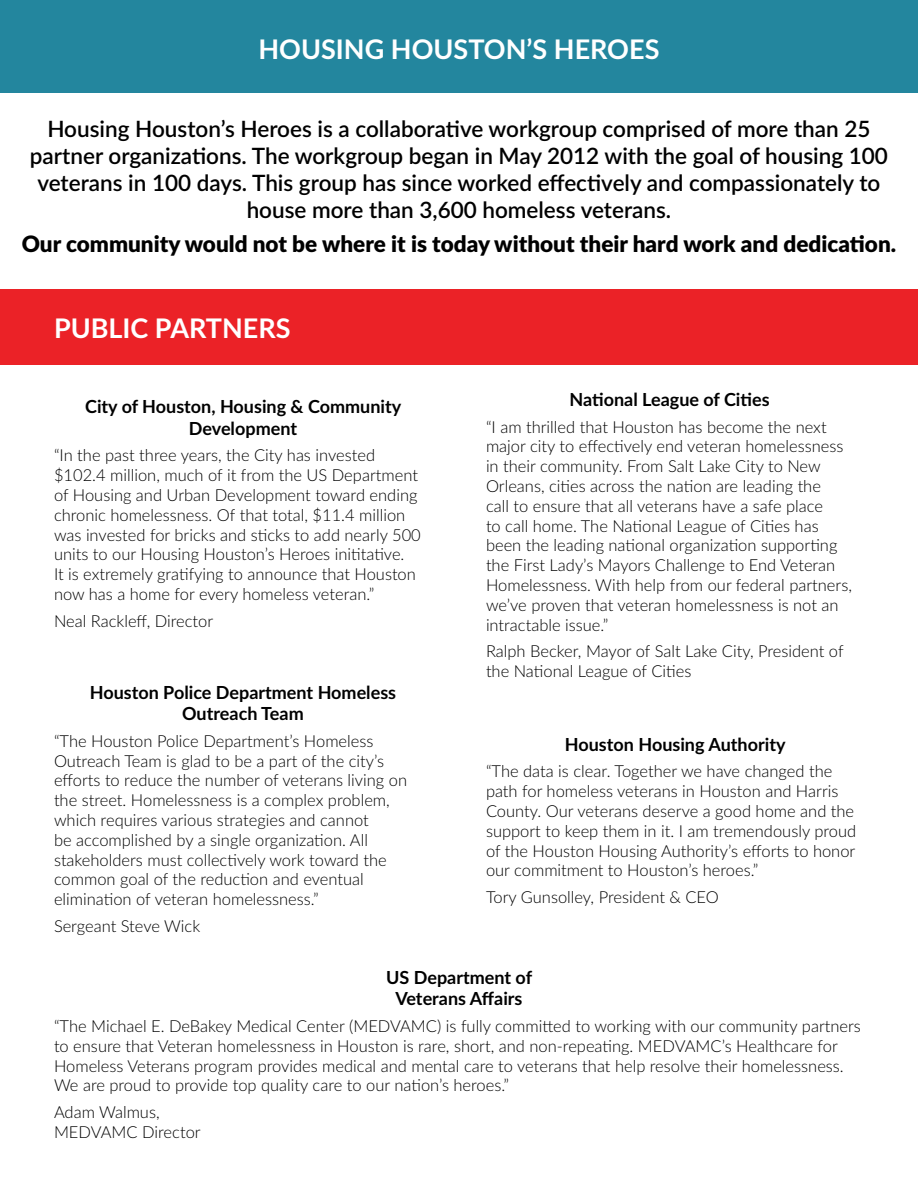
<style>
.page{position:relative;width:918px;height:1188px;background:#fff}
.page>*{position:absolute;margin:0;border:0;box-sizing:border-box;transform-origin:0 0}
.t1{font:700 27px "Lato";color:#fff}
.t2{font:600 22.5px/27px "Lato";color:#000;text-align:center}
.t3{font:900 22.5px "Lato";color:#000}
.t4{font:700 18px/21.6px "Lato";color:#000;text-align:center}
.t5{font:300 16.5px/19.8px "Lato";color:#000}
</style>
<div class="page">
<div style="left:0;top:0;width:918px;height:92px;background:#23869e"></div>
<div style="left:0;top:289px;width:918px;height:75px;background:#eb2227"></div>
<h1 class="t1" style="left:259px;top:30px;width:402px">HOUSING HOUSTON’S HEROES</h1>
<p class="t2" style="left:30px;top:115px;width:859px">Housing Houston’s Heroes is a collaborative workgroup comprised of more than 25 partner organizations. The workgroup began in May 2012 with the goal of housing 100 veterans in 100 days. This group has since worked effectively and compassionately to house more than 3,600 homeless veterans.</p>
<h2 class="t3" style="left:22px;top:227px;width:876px">Our community would not be where it is today without their hard work and dedication.</h2>
<h1 class="t1" style="left:54px;top:308px;width:238px">PUBLIC PARTNERS</h1>
<p class="t4" style="left:85px;top:395px;width:318px">City of Houston, Housing &amp; Community<br>Development</p>
<p class="t5" style="left:54px;top:445px;width:368px">“In the past three years, the City has invested $102.4 million, much of it from the US Department of Housing and Urban Development toward ending chronic homelessness. Of that total, $11.4 million was invested for bricks and sticks to add nearly 500 units to our Housing Houston’s Heroes inititative.<br>It is extremely gratifying to announce that Houston now has a home for every homeless veteran.”</p>
<p class="t5" style="left:54px;top:610px;width:161px">Neal Rackleff, Director</p>
<p class="t4" style="left:90px;top:680px;width:308px">Houston Police Department Homeless<br>Outreach Team</p>
<p class="t5" style="left:54px;top:730px;width:355px">“The Houston Police Department’s Homeless Outreach Team is glad to be a part of the city’s efforts to reduce the number of veterans living on the street. Homelessness is a complex problem, which requires various strategies and cannot<br>be accomplished by a single organization. All stakeholders must collectively work toward the common goal of the reduction and eventual elimination of veteran homelessness.”</p>
<p class="t5" style="left:54px;top:915px;width:148px">Sergeant Steve Wick</p>
<p class="t4" style="left:570px;top:388px;width:202px">National League of Cities</p>
<p class="t5" style="left:486px;top:416px;width:367px">“I am thrilled that Houston has become the next major city to effectively end veteran homelessness in their community. From Salt Lake City to New Orleans, cities across the nation are leading the<br>call to ensure that all veterans have a safe place<br>to call home. The National League of Cities has been the leading national organization supporting the First Lady’s Mayors Challenge to End Veteran Homelessness. With help from our federal partners, we’ve proven that veteran homelessness is not an intractable issue.”</p>
<p class="t5" style="left:486px;top:641px;width:359px">Ralph Becker, Mayor of Salt Lake City, President of the National League of Cities</p>
<p class="t4" style="left:565px;top:733px;width:222px">Houston Housing Authority</p>
<p class="t5" style="left:486px;top:761px;width:372px">“The data is clear. Together we have changed the path for homeless veterans in Houston and Harris County. Our veterans deserve a good home and the support to keep them in it. I am tremendously proud of the Houston Housing Authority’s efforts to honor our commitment to Houston’s heroes.”</p>
<p class="t5" style="left:486px;top:887px;width:235px">Tory Gunsolley, President &amp; CEO</p>
<p class="t4" style="left:386px;top:966px;width:147px">US Department of<br>Veterans Affairs</p>
<p class="t5" style="left:54px;top:1016px;width:808px">“The Michael E. DeBakey Medical Center (MEDVAMC) is fully committed to working with our community partners to ensure that Veteran homelessness in Houston is rare, short, and non-repeating. MEDVAMC’s Healthcare for Homeless Veterans program provides medical and mental care to veterans that help resolve their homelessness.<br>We are proud to provide top quality care to our nation’s heroes.”</p>
<p class="t5" style="left:54px;top:1101px;width:148px">Adam Walmus,<br>MEDVAMC Director</p>
</div>
